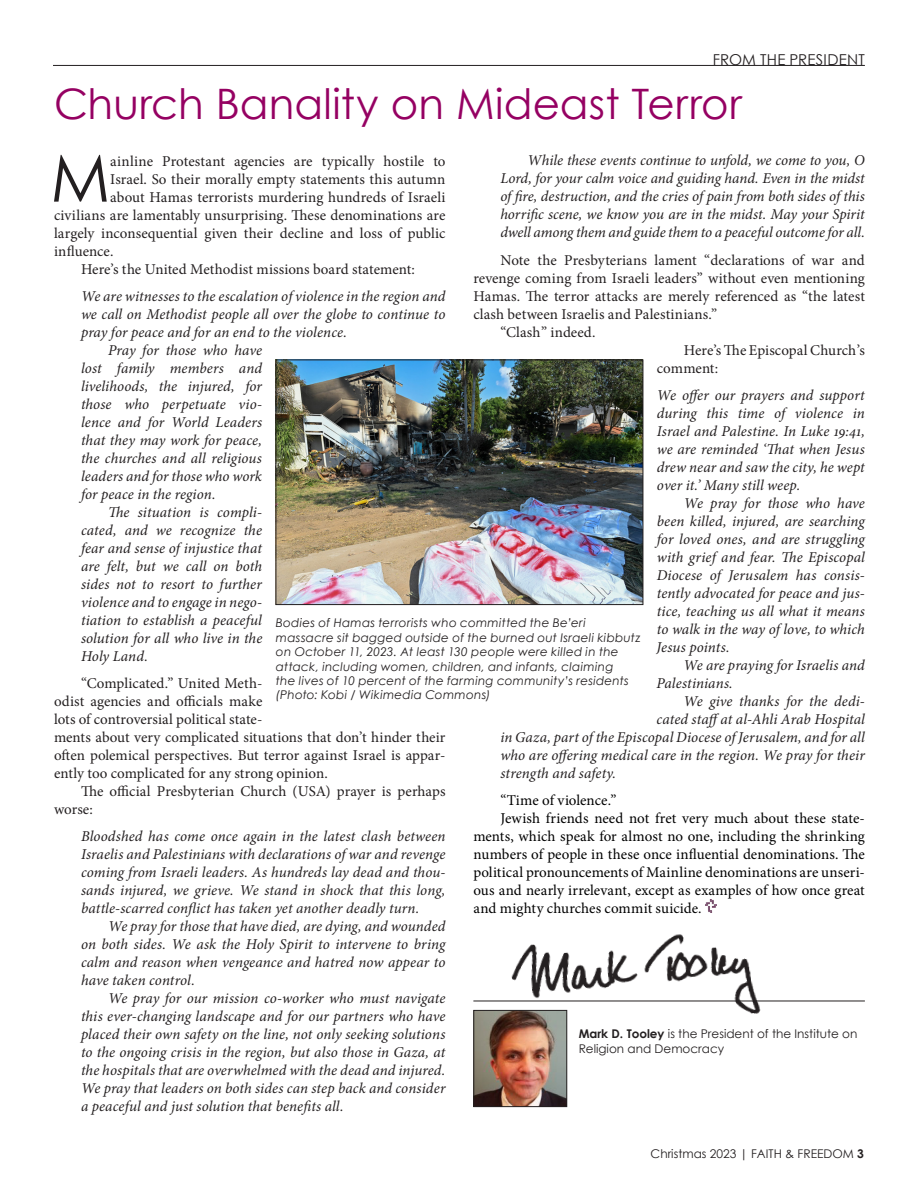
<style>
.page{position:relative;width:918px;height:1188px;background:#fff}
.page>*{position:absolute;margin:0;border:0;box-sizing:border-box;transform-origin:0 0}
.Body_Text_-_Dropped_Cap{font:65.1px "Century Gothic";color:#231f20}
.Century_Gothic_Headline{font:42px "Century Gothic";letter-spacing:.005em;color:#950162}
.Indented_quotation{font:italic 15px/18px "Minion Pro";letter-spacing:.005em;color:#231f20;text-align:justify}
.Body_Text{font:15px/18px "Minion Pro";letter-spacing:.005em;color:#231f20}
.Body_Text-2{font:15px/18px "Minion Pro";letter-spacing:-.005em;color:#000;text-align:justify}
.Body_Text_-_Dropped_Cap-2{font:15px "Minion Pro";letter-spacing:.005em;color:#231f20}
.Section_heading_w__underscore{font:15px "Century Gothic";letter-spacing:.015em;color:#231f20}
.Cutline{font:italic 12px/14.4px "Century Gothic";letter-spacing:.02em;color:#231f20}
.Century_Gothic_author_bio{font:12px/15px "Century Gothic";color:#231f20}
.s1{font-weight:700}
</style>
<div class="page">
<svg style="left:498px;top:904px;width:271px;height:138px"></svg>
<img style="left:705px;top:899px;width:11px;height:14px">
<img style="left:475px;top:1012px;width:90px;height:93px">
<div style="left:473px;top:1010px;width:94px;height:97px;border:1px solid #231f20"></div>
<hr style="left:473px;top:1001px;width:392px;height:1px;background:#231f20">
<hr style="left:53px;top:65px;width:812px;height:1px;background:#231f20">
<img style="left:278px;top:362px;width:363px;height:241px">
<div style="left:276px;top:360px;width:367px;height:245px;border:1px solid #231f20"></div>
<p class="Section_heading_w__underscore" style="left:713px;top:49px;width:154px">FROM THE PRESIDENT</p>
<p class="Century_Gothic_Headline" style="left:54px;top:74px;width:690px">Church Banality on Mideast Terror</p>
<p class="Indented_quotation" style="left:500px;top:151px;width:366px;text-indent:27px">While these events continue to unfold, we come to you, O Lord, for your calm voice and guiding hand. Even in the midst of fire, destruction, and the cries of pain from both sides of this horrific scene, we know you are in the midst. May your Spirit dwell among them and guide them to a peaceful outcome for all.</p>
<p class="Body_Text" style="left:473px;top:251px;width:393px;text-align:justify;text-indent:27px">Note the Presbyterians lament “declarations of war and revenge coming from Israeli leaders” without even mentioning Hamas. The terror attacks are merely referenced as “the latest clash between Israelis and Palestinians.”</p>
<p class="Body_Text" style="left:500px;top:323px;width:97px">“Clash” indeed.</p>
<p class="Body_Text" style="left:657px;top:341px;width:210px;text-indent:27px">Here’s The Episcopal Church’s comment:</p>
<p class="Indented_quotation" style="left:657px;top:386px;width:210px">We offer our prayers and support during this time of violence in Israel and Palestine. In Luke 19:41, we are reminded ‘That when Jesus drew near and saw the city, he wept over it.’ Many still weep.</p>
<p class="Indented_quotation" style="left:656px;top:494px;width:210px;text-indent:27px">We pray for those who have been killed, injured, are searching for loved ones, and are struggling with grief and fear. The Episcopal Diocese of Jerusalem has consis&shy;tently advocated for peace and jus&shy;tice, teaching us all what it means to walk in the way of love, to which Jesus points.</p>
<p class="Indented_quotation" style="left:656px;top:656px;width:210px;text-indent:27px">We are praying for Israelis and<br>Palestinians.</p>
<p class="Indented_quotation" style="left:683px;top:692px;width:183px">We give thanks for the dedi-</p>
<p class="Indented_quotation" style="left:656px;top:710px;width:210px">cated staffat al-Ahli Arab Hospital</p>
<p class="Indented_quotation" style="left:500px;top:728px;width:366px">in Gaza, part of the Episcopal Diocese of Jerusalem, and for all</p>
<p class="Indented_quotation" style="left:500px;top:746px;width:366px">who are offering medical care in the region. We pray for their</p>
<p class="Indented_quotation" style="left:500px;top:764px;width:117px">strength and safety.</p>
<p class="Body_Text-2" style="left:500px;top:791px;width:118px">“Time of violence.”</p>
<p class="Body_Text-2" style="left:473px;top:809px;width:393px;text-indent:27px">Jewish friends need not fret very much about these state&shy;ments, which speak for almost no one, including the shrinking numbers of people in these once influential denominations. The political pronouncements of Mainline denominations are unseri&shy;ous and nearly irrelevant, except as examples of how once great and mighty churches commit suicide.</p>
<p class="Body_Text_-_Dropped_Cap" style="left:50px;top:133px;width:61px">M</p>
<p class="Body_Text_-_Dropped_Cap-2" style="left:110px;top:151px;width:337px">ainline Protestant agencies are typically hostile to</p>
<p class="Body_Text_-_Dropped_Cap-2" style="left:110px;top:169px;width:337px">Israel. So their morally empty statements this autumn</p>
<p class="Body_Text_-_Dropped_Cap-2" style="left:110px;top:187px;width:337px">about Hamas terrorists murdering hundreds of Israeli</p>
<p class="Body_Text_-_Dropped_Cap-2" style="left:54px;top:205px;width:393px">civilians are lamentably unsurprising. These denominations are</p>
<p class="Body_Text_-_Dropped_Cap-2" style="left:54px;top:223px;width:393px">largely inconsequential given their decline and loss of public</p>
<p class="Body_Text_-_Dropped_Cap-2" style="left:54px;top:241px;width:61px">influence.</p>
<p class="Body_Text" style="left:81px;top:260px;width:335px">Here’s the United Methodist missions board statement:</p>
<p class="Indented_quotation" style="left:81px;top:287px;width:366px">We are witnesses to the escalation of violence in the region and we call on Methodist people all over the globe to continue to pray for peace and for an end to the violence.</p>
<p class="Indented_quotation" style="left:81px;top:341px;width:183px;text-indent:27px">Pray for those who have lost family members and livelihoods, the injured, for those who perpetuate vio&shy;lence and for World Leaders that they may work for peace, the churches and all religious leaders and for those who work for peace in the region.</p>
<p class="Indented_quotation" style="left:81px;top:503px;width:183px;text-indent:27px">The situation is compli&shy;cated, and we recognize the fear and sense of injustice that are felt, but we call on both sides not to resort to further violence and to engage in nego&shy;tiation to establish a peaceful solution for all who live in the Holy Land.</p>
<p class="Body_Text" style="left:54px;top:674px;width:393px;text-indent:27px">“Complicated.” United Meth-<br>odist agencies and officials make<br>lots of controversial political state-<br>ments about very complicated situations that don’t hinder their often polemical perspectives. But terror against Israel is appar&shy;ently too complicated for any strong opinion.</p>
<p class="Body_Text" style="left:54px;top:782px;width:393px;text-indent:27px">The official Presbyterian Church (USA) prayer is perhaps worse:</p>
<p class="Indented_quotation" style="left:81px;top:827px;width:366px">Bloodshed has come once again in the latest clash between Israelis and Palestinians with declarations of war and revenge coming from Israeli leaders. As hundreds lay dead and thou&shy;sands injured, we grieve. We stand in shock that this long, battle-scarred conflict has taken yet another deadly turn.</p>
<p class="Indented_quotation" style="left:81px;top:917px;width:366px;text-indent:27px">We pray for those that have died, are dying, and wounded on both sides. We ask the Holy Spirit to intervene to bring calm and reason when vengeance and hatred now appear to have taken control.</p>
<p class="Indented_quotation" style="left:81px;top:989px;width:366px;text-indent:27px">We pray for our mission co-worker who must navigate this ever-changing landscape and for our partners who have placed their own safety on the line, not only seeking solutions to the ongoing crisis in the region, but also those in Gaza, at the hospitals that are overwhelmed with the dead and injured.<br>We pray that leaders on both sides can step back and consider a peaceful and just solution that benefits all.</p>
<p class="Cutline" style="left:276px;top:616px;width:366px">Bodies of Hamas terrorists who committed the Be’eri massacre sit bagged outside of the burned out Israeli kibbutz on October 11, 2023. At least 130 people were killed in the attack, including women, children, and infants, claiming<br>the lives of 10 percent of the farming community’s residents (Photo: Kobi / Wikimedia Commons)</p>
<p class="Century_Gothic_author_bio" style="left:579px;top:1026px;width:280px"><span class="s1">Mark D. Tooley</span> is the President of the Institute on<br>Religion and Democracy</p>
<p class="Century_Gothic_author_bio" style="left:651px;top:1146px;width:215px">Christmas 2023 | FAITH &amp; FREEDOM <span class="s1">3</span></p>
</div>
